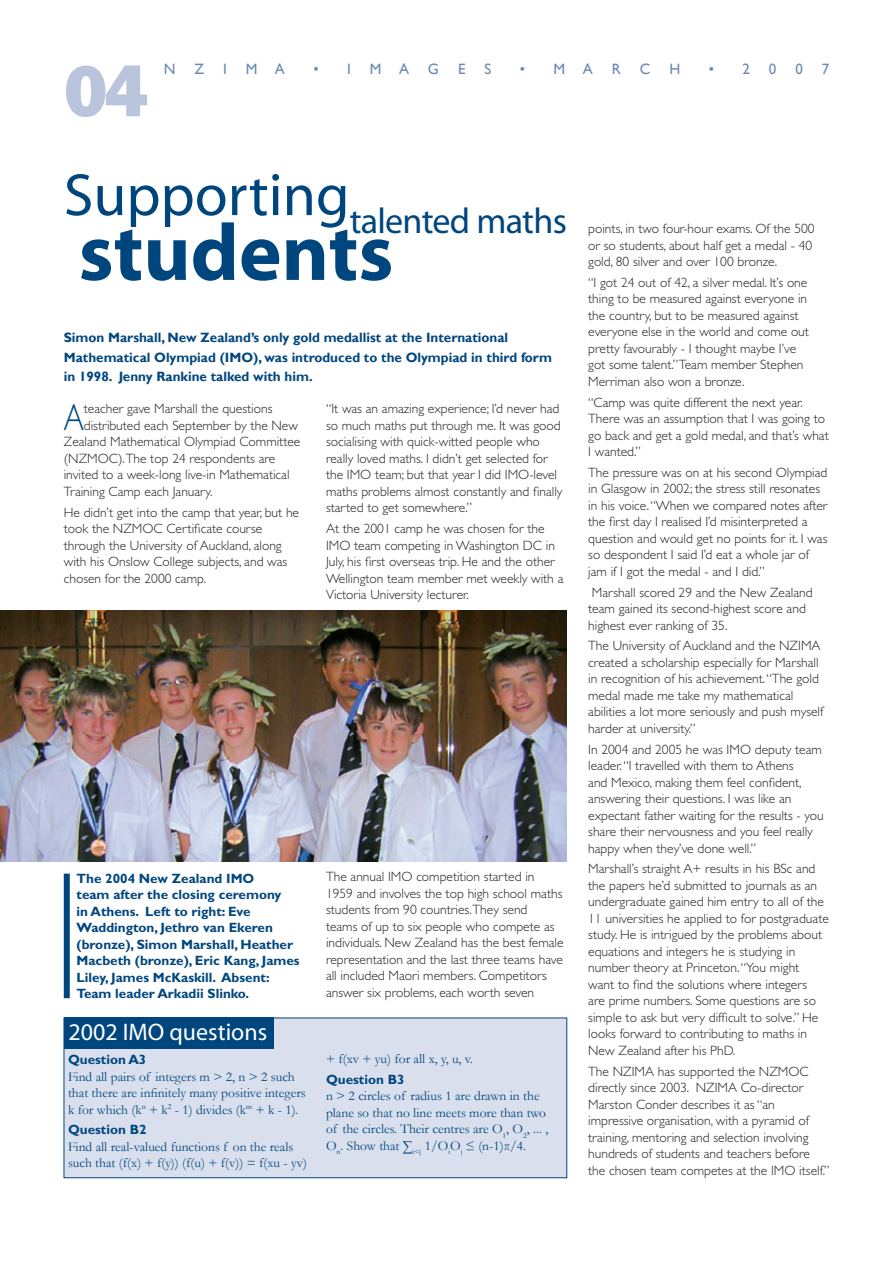
<style>
.page{position:relative;width:893px;height:1263px;background:#fff}
.page>*{position:absolute;margin:0;border:0;box-sizing:border-box;transform-origin:0 0}
.t1{font:700 81px "Myriad";color:#00467e}
.t2{font:800 75px "Franklin Gothic";color:#b9c5dc}
.t3{font:60px "Myriad";color:#00467e}
.t4{font:37.65px "Gill Sans Light Maori";color:#00467e;scale:.8 1}
.t5{font:36px "Myriad";letter-spacing:-.02em;color:#00467e}
.t6{font:24px "Myriad";color:#fff}
.t7{font:15px "Gill Sans";color:#6a89b4}
.t8{font:13.5px/16.5px "Gill Sans Light Maori";color:#231f20}
.t9{font:13.5px/16.5px "Garamond";color:#00467e}
.t10{font:700 13.5px/16.5px "Gill Sans Maori";color:#00467e}
.t11{font:700 13.5px/19.5px "Gill Sans";color:#00467e}
</style>
<div class="page">
<div style="left:64px;top:1018px;width:503px;height:160px;background:#d9dfec"></div>
<div style="left:64px;top:1018px;width:503px;height:160px;border:1px solid #00467e"></div>
<div style="left:64px;top:873px;width:6px;height:125px;background:#00467e"></div>
<img style="left:0;top:610px;width:567px;height:251px">
<div style="left:64px;top:1018px;width:209px;height:31px;background:#00467e"></div>
<h2 class="t2" style="left:64px;top:43px;width:86px">04</h2>
<p class="t7" style="left:164px;top:60px;width:13px">N</p>
<p class="t7" style="left:194px;top:60px;width:11px">Z</p>
<p class="t7" style="left:223px;top:60px;width:5px">I</p>
<p class="t7" style="left:246px;top:60px;width:41px">M A</p>
<p class="t7" style="left:313px;top:60px;width:39px">• I</p>
<p class="t7" style="left:370px;top:60px;width:41px">M A</p>
<p class="t7" style="left:428px;top:60px;width:13px">G</p>
<p class="t7" style="left:458px;top:60px;width:9px">E</p>
<p class="t7" style="left:484px;top:60px;width:8px">S</p>
<p class="t7" style="left:520px;top:60px;width:74px">• M A</p>
<p class="t7" style="left:612px;top:60px;width:11px">R</p>
<p class="t7" style="left:640px;top:60px;width:12px">C</p>
<p class="t7" style="left:669px;top:60px;width:12px">H</p>
<p class="t7" style="left:709px;top:60px;width:43px">• 2</p>
<p class="t7" style="left:769px;top:60px;width:9px">0</p>
<p class="t7" style="left:795px;top:60px;width:9px">0</p>
<p class="t7" style="left:822px;top:60px;width:9px">7</p>
<h3 class="t3" style="left:64px;top:165px;width:287px">Supporting</h3>
<h3 class="t5" style="left:350px;top:203px;width:219px">talented maths</h3>
<h1 class="t1" style="left:78px;top:211px;width:317px">students</h1>
<p class="t11" style="left:64px;top:328px;width:490px">Simon Marshall, New Zealand’s only gold medallist at the International<br>Mathematical Olympiad (IMO), was introduced to the Olympiad in third form in 1998. Jenny Rankine talked with him.</p>
<h3 class="t4" style="left:64px;top:396px;width:27px">A</h3>
<p class="t8" style="left:84px;top:401px;width:190px">teacher gave Marshall the questions</p>
<p class="t8" style="left:84px;top:417px;width:216px">distributed each September by the New</p>
<p class="t8" style="left:64px;top:434px;width:238px">Zealand Mathematical Olympiad Committee</p>
<p class="t8" style="left:64px;top:450px;width:213px">(NZMOC).The top 24 respondents are</p>
<p class="t8" style="left:64px;top:467px;width:227px">invited to a week-long live-in Mathematical</p>
<p class="t8" style="left:64px;top:483px;width:150px">Training Camp each January.</p>
<p class="t8" style="left:64px;top:504px;width:237px">He didn’t get into the camp that year, but he took the NZMOC Certificate course through the University of Auckland, along with his Onslow College subjects, and was chosen for the 2000 camp.</p>
<p class="t8" style="left:326px;top:401px;width:238px">“It was an amazing experience; I’d never had so much maths put through me. It was good socialising with quick-witted people who really loved maths. I didn’t get selected for the IMO team; but that year I did IMO-level maths problems almost constantly and finally started to get somewhere.”</p>
<p class="t8" style="left:326px;top:520px;width:239px">At the 2001 camp he was chosen for the IMO team competing in Washington DC in July, his first overseas trip. He and the other Wellington team member met weekly with a Victoria University lecturer.</p>
<p class="t10" style="left:77px;top:870px;width:225px">The 2004 New Zealand IMO<br>team after the closing ceremony<br>in Athens. Left to right: Eve<br>Waddington, Jethro van Ekeren (bronze), Simon Marshall, Heather<br>Macbeth (bronze), Eric Kang, James<br>Liley, James McKaskill. Absent:<br>Team leader Arkadii Slinko.</p>
<h3 class="t6" style="left:68px;top:1020px;width:200px">2002 IMO questions</h3>
<p class="t10" style="left:68px;top:1051px;width:80px">Question A3</p>
<p class="t9" style="left:68px;top:1068px;width:239px">Find all pairs of integers m &gt; 2, n &gt; 2 such that there are infinitely many positive integers k for which (k<sup>n</sup> + k<sup>2</sup> - 1) divides (k<sup>m</sup> + k - 1).</p>
<p class="t10" style="left:68px;top:1121px;width:80px">Question B2</p>
<p class="t9" style="left:68px;top:1138px;width:240px">Find all real-valued functions f on the reals such that (f(x) + f(y)) (f(u) + f(v)) = f(xu - yv)</p>
<p class="t8" style="left:326px;top:868px;width:239px">The annual IMO competition started in 1959 and involves the top high school maths students from 90 countries.They send<br>teams of up to six people who compete as individuals. New Zealand has the best female representation and the last three teams have all included Maori members. Competitors answer six problems, each worth seven</p>
<p class="t9" style="left:326px;top:1050px;width:148px">+ f(xv + yu) for all x, y, u, v.</p>
<p class="t10" style="left:326px;top:1071px;width:80px">Question B3</p>
<p class="t9" style="left:326px;top:1087px;width:224px">n &gt; 2 circles of radius 1 are drawn in the plane so that no line meets more than two of the circles. Their centres are O<sub>1</sub>, O<sub>2</sub>, ... , O<sub>n</sub>. Show that ∑<sub>i&lt;j</sub> 1/O<sub>i</sub>O<sub>j</sub> ≤ (n-1)π/4.</p>
<p class="t8" style="left:588px;top:220px;width:228px">points, in two four-hour exams. Of the 500 or so students, about half get a medal - 40 gold, 80 silver and over 100 bronze.</p>
<p class="t8" style="left:588px;top:274px;width:222px">“I got 24 out of 42, a silver medal. It’s one thing to be measured against everyone in the country, but to be measured against everyone else in the world and come out pretty favourably - I thought maybe I’ve got some talent.” Team member Stephen Merriman also won a bronze.</p>
<p class="t8" style="left:588px;top:394px;width:242px">“Camp was quite different the next year.<br>There was an assumption that I was going to go back and get a gold medal, and that’s what I wanted.”</p>
<p class="t8" style="left:588px;top:464px;width:241px">The pressure was on at his second Olympiad in Glasgow in 2002; the stress still resonates in his voice. “When we compared notes after the first day I realised I’d misinterpreted a question and would get no points for it. I was so despondent I said I’d eat a whole jar of jam if I got the medal - and I did.”</p>
<p class="t8" style="left:588px;top:584px;width:226px">Marshall scored 29 and the New Zealand team gained its second-highest score and highest ever ranking of 35.</p>
<p class="t8" style="left:588px;top:638px;width:237px">The University of Auckland and the NZIMA created a scholarship especially for Marshall in recognition of his achievement. “The gold medal made me take my mathematical abilities a lot more seriously and push myself harder at university.”</p>
<p class="t8" style="left:588px;top:741px;width:237px">In 2004 and 2005 he was IMO deputy team leader. “I travelled with them to Athens<br>and Mexico, making them feel confident, answering their questions. I was like an expectant father waiting for the results - you share their nervousness and you feel really happy when they’ve done well.”</p>
<p class="t8" style="left:588px;top:861px;width:242px">Marshall’s straight A+ results in his BSc and the papers he’d submitted to journals as an undergraduate gained him entry to all of the 11 universities he applied to for postgraduate study. He is intrigued by the problems about equations and integers he is studying in number theory at Princeton. “You might<br>want to find the solutions where integers<br>are prime numbers. Some questions are so simple to ask but very difficult to solve.” He looks forward to contributing to maths in New Zealand after his PhD.</p>
<p class="t8" style="left:588px;top:1063px;width:243px">The NZIMA has supported the NZMOC directly since 2003. NZIMA Co-director Marston Conder describes it as “an impressive organisation, with a pyramid of training, mentoring and selection involving hundreds of students and teachers before the chosen team competes at the IMO itself.”</p>
</div>
